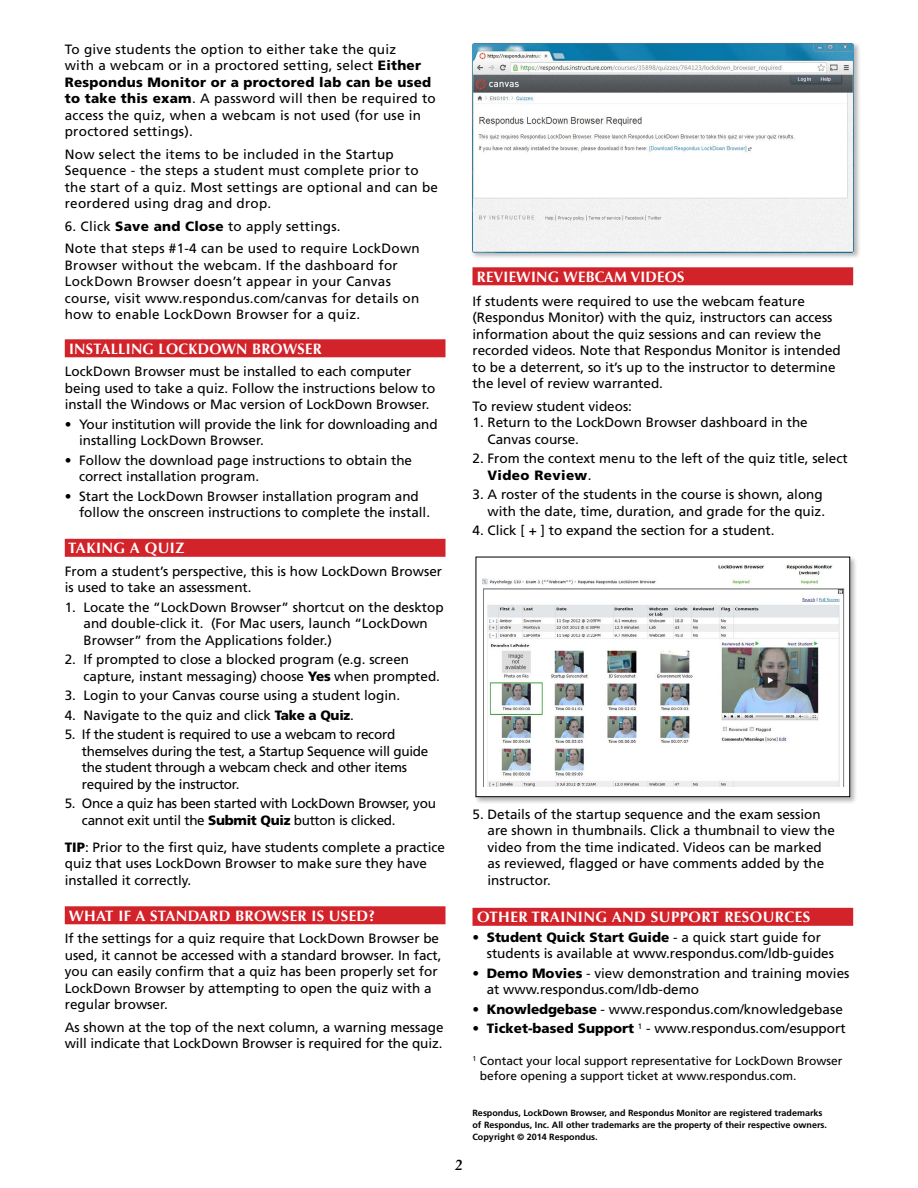
<style>
.page{position:relative;width:918px;height:1188px;background:#fff}
.page>*{position:absolute;margin:0;border:0;box-sizing:border-box;transform-origin:0 0}
.t1{font:700 15px "Optima";letter-spacing:.02em;color:#fff}
.t2{font:italic 700 15px "Palatino Linotype";color:#000}
.t3{font:13.5px/16.5px "Frutiger";color:#000}
.t4{font:13.5px/16.5px "Frutiger";letter-spacing:.02em;color:#000}
.t5{font:13.5px/16.5px "Frutiger";letter-spacing:-.02em;color:#000}
.t6{font:12px/15px "Frutiger";color:#000}
.t7{font:700 9px/12px "Frutiger";color:#000}
.s1{font-weight:900}
</style>
<div class="page">
<div style="left:65px;top:339px;width:381px;height:18px;background:#d2232a"></div>
<div style="left:65px;top:539px;width:381px;height:18px;background:#d2232a"></div>
<div style="left:65px;top:906px;width:381px;height:18px;background:#d2232a"></div>
<div style="left:472px;top:267px;width:381px;height:18px;background:#d2232a"></div>
<div style="left:472px;top:908px;width:381px;height:18px;background:#d2232a"></div>
<div style="left:474px;top:555px;width:384px;height:249px;background:#000;opacity:.3"></div>
<div style="left:476px;top:557px;width:374px;height:240px;background:#fff"></div>
<img style="left:482px;top:564px;width:363px;height:222px">
<div style="left:476px;top:557px;width:374px;height:240px;border:1px solid #000"></div>
<div style="left:470px;top:41px;width:391px;height:219px;background:#000;opacity:.3"></div>
<img style="left:472px;top:43px;width:381px;height:209px">
<p class="t4" style="left:65px;top:41px;width:373px">To give students the option to either take the quiz<br>with a webcam or in a proctored setting, select <span class="s1">Either Respondus Monitor or a proctored lab can be used to take this exam</span>. A password will then be required to access the quiz, when a webcam is not used (for use in proctored settings).</p>
<p class="t4" style="left:65px;top:146px;width:375px">Now select the items to be included in the Startup Sequence - the steps a student must complete prior to the start of a quiz. Most settings are optional and can be reordered using drag and drop.</p>
<p class="t4" style="left:65px;top:215px;width:357px;line-height:22.5px">6. Click <span class="s1">Save and Close</span> to apply settings.<br>Note that steps #1-4 can be used to require LockDown</p>
<p class="t4" style="left:65px;top:257px;width:356px">Browser without the webcam. If the dashboard for LockDown Browser doesn’t appear in your Canvas course, visit www.respondus.com/canvas for details on how to enable LockDown Browser for a quiz.</p>
<p class="t1" style="left:69px;top:340px;width:254px">INSTALLin g LOCKDOWN BROWSER</p>
<p class="t3" style="left:65px;top:363px;width:372px">LockDown Browser must be installed to each computer being used to take a quiz. Follow the instructions below to install the Windows or Mac version of LockDown Browser.</p>
<p class="t3" style="left:79px;top:416px;width:360px;text-indent:-14px">• Your institution will provide the link for downloading and installing LockDown Browser.</p>
<p class="t3" style="left:79px;top:452px;width:335px;text-indent:-14px">• Follow the download page instructions to obtain the correct installation program.</p>
<p class="t3" style="left:79px;top:488px;width:353px;text-indent:-14px">• Start the LockDown Browser installation program and follow the onscreen instructions to complete the install.</p>
<p class="t1" style="left:68px;top:540px;width:117px">TAKING A QUIZ</p>
<p class="t3" style="left:65px;top:563px;width:379px">From a student’s perspective, this is how LockDown Browser is used to take an assessment.</p>
<p class="t3" style="left:84px;top:599px;width:362px;text-indent:-19px">1. Locate the “LockDown Browser” shortcut on the desktop and double-click it. (For Mac users, launch “LockDown<br>Browser” from the Applications folder.)</p>
<p class="t3" style="left:84px;top:651px;width:358px;text-indent:-19px">2. If prompted to close a blocked program (e.g. screen capture, instant messaging) choose <span class="s1">Yes</span> when prompted.</p>
<p class="t3" style="left:65px;top:687px;width:337px">3. Login to your Canvas course using a student login.</p>
<p class="t3" style="left:65px;top:707px;width:291px">4. Navigate to the quiz and click <span class="s1">Take a Quiz</span>.</p>
<p class="t5" style="left:82px;top:726px;width:348px;text-indent:-17px">5. If the student is required to use a webcam to record themselves during the test, a Startup Sequence will guide the student through a webcam check and other items required by the instructor.</p>
<p class="t5" style="left:82px;top:795px;width:355px;text-indent:-17px">5. Once a quiz has been started with LockDown Browser, you cannot exit until the <span class="s1">Submit Quiz</span> button is clicked.</p>
<p class="t3" style="left:65px;top:839px;width:382px"><span class="s1">TIP</span>: Prior to the first quiz, have students complete a practice quiz that uses LockDown Browser to make sure they have installed it correctly.</p>
<p class="t1" style="left:69px;top:907px;width:308px">WHAT IF A STANDARD BROWSER IS USED?</p>
<p class="t3" style="left:65px;top:930px;width:378px">If the settings for a quiz require that LockDown Browser be used, it cannot be accessed with a standard browser. In fact, you can easily confirm that a quiz has been properly set for LockDown Browser by attempting to open the quiz with a regular browser.</p>
<p class="t3" style="left:65px;top:1019px;width:380px">As shown at the top of the next column, a warning message will indicate that LockDown Browser is required for the quiz.</p>
<p class="t1" style="left:477px;top:268px;width:209px">REVIEWING WEBCAM VIDEOS</p>
<p class="t3" style="left:472px;top:293px;width:370px">If students were required to use the webcam feature (Respondus Monitor) with the quiz, instructors can access information about the quiz sessions and can review the recorded videos. Note that Respondus Monitor is intended to be a deterrent, so it’s up to the instructor to determine the level of review warranted.</p>
<p class="t3" style="left:472px;top:398px;width:161px">To review student videos:</p>
<p class="t3" style="left:488px;top:414px;width:322px;text-indent:-15px">1. Return to the LockDown Browser dashboard in the<br>Canvas course.</p>
<p class="t3" style="left:488px;top:450px;width:362px;text-indent:-15px">2. From the context menu to the left of the quiz title, select<br><span class="s1">Video Review</span>.</p>
<p class="t3" style="left:472px;top:486px;width:354px;text-align:right">3. A roster of the students in the course is shown, along with the date, time, duration, and grade for the quiz.</p>
<p class="t3" style="left:472px;top:522px;width:304px">4. Click [ + ] to expand the section for a student.</p>
<p class="t2" style="left:455px;top:1154px;width:9px">2</p>
<p class="t3" style="left:488px;top:806px;width:349px;text-indent:-15px">5. Details of the startup sequence and the exam session are shown in thumbnails. Click a thumbnail to view the video from the time indicated. Videos can be marked as reviewed, flagged or have comments added by the instructor.</p>
<p class="t1" style="left:477px;top:909px;width:335px">OTHER TRAINING AND SUPPORT RESOURCES</p>
<p class="t3" style="left:487px;top:929px;width:349px;text-indent:-14px">• <span class="s1">Student Quick Start Guide</span> - a quick start guide for students is available at www.respondus.com/ldb-guides</p>
<p class="t3" style="left:487px;top:965px;width:364px;text-indent:-14px">• <span class="s1">Demo Movies</span> - view demonstration and training movies at www.respondus.com/ldb-demo</p>
<p class="t3" style="left:472px;top:1001px;width:372px">• <span class="s1">Knowledgebase</span> - www.respondus.com/knowledgebase</p>
<p class="t3" style="left:472px;top:1020px;width:375px">• <span class="s1">Ticket-based Support</span> <sup>1</sup> - www.respondus.com/esupport</p>
<p class="t6" style="left:480px;top:1053px;width:364px;text-indent:-7px"><sup>1</sup> Contact your local support representative for LockDown Browser before opening a support ticket at www.respondus.com.</p>
<p class="t7" style="left:472px;top:1107px;width:356px">Respondus, LockDown Browser, and Respondus Monitor are registered trademarks of Respondus, Inc. All other trademarks are the property of their respective owners.<br>Copyright © 2014 Respondus.</p>
</div>
